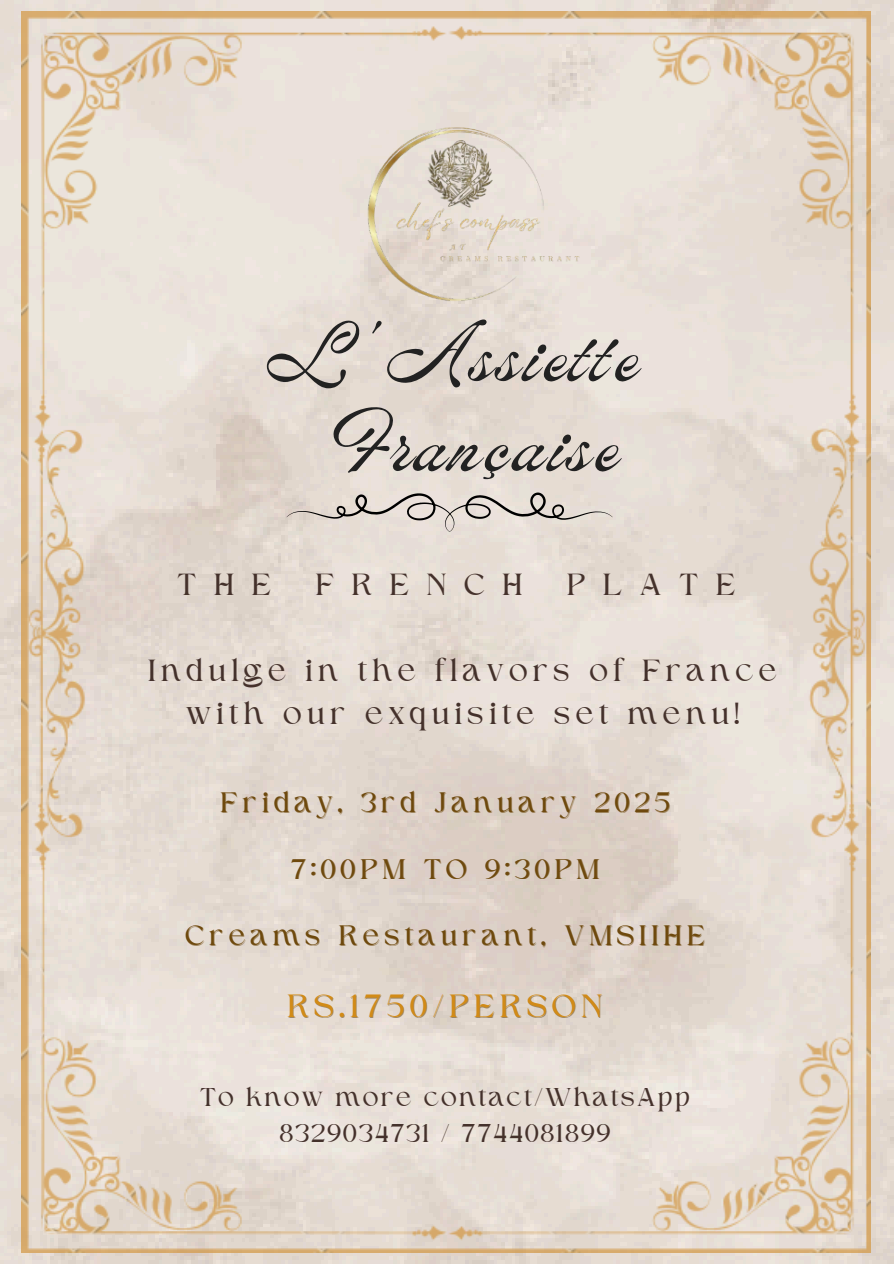
<style>
.page{position:relative;width:894px;height:1264px;background:#fff}
.page>*{position:absolute;margin:0;border:0;box-sizing:border-box;transform-origin:0 0}
.t1{font:81.6px/90px "ED Lavonia";letter-spacing:.05em;color:#222;text-align:center}
.t2{font:32.85px "Higuen";letter-spacing:.175em;color:#d28b17}
.t3{font:31.2px/42.8px "Higuen";letter-spacing:.165em;color:#44312b;text-align:center}
.t4{font:28.8px "Higuen";letter-spacing:.175em;color:#6e490d}
.t5{font:26.25px "Higuen";letter-spacing:.085em;color:#44312b}
</style>
<div class="page">
<img style="left:0;top:0;width:893px;height:1263px">
<img style="left:21px;top:11px;width:848px;height:1241px">
<svg style="left:286px;top:492px;width:326px;height:40px;background:#d1c9c2"></svg>
<img style="left:325px;top:81px;width:263px;height:263px">
<p class="t1" style="left:267px;top:316px;width:374px">L'Assiette<br>Française</p>
<p class="t3" style="left:178px;top:566px;width:95px">THE</p>
<p class="t3" style="left:316px;top:566px;width:208px">FRENCH</p>
<p class="t3" style="left:567px;top:566px;width:169px">PLATE</p>
<h1 class="t3" style="left:148px;top:652px;width:630px">Indulge in the flavors of France with our exquisite set menu!</h1>
<p class="t4" style="left:221px;top:790px;width:450px">Friday, 3rd January 2025</p>
<p class="t4" style="left:291px;top:857px;width:310px">7:00PM TO 9:30PM</p>
<p class="t4" style="left:186px;top:923px;width:520px">Creams Restaurant, VMSIIHE</p>
<p class="t2" style="left:287px;top:992px;width:316px">RS.1750/PERSON</p>
<p class="t5" style="left:200px;top:1086px;width:492px">To know more contact/WhatsApp</p>
<h2 class="t5" style="left:280px;top:1122px;width:332px">8329034731 / 7744081899</h2>
</div>
